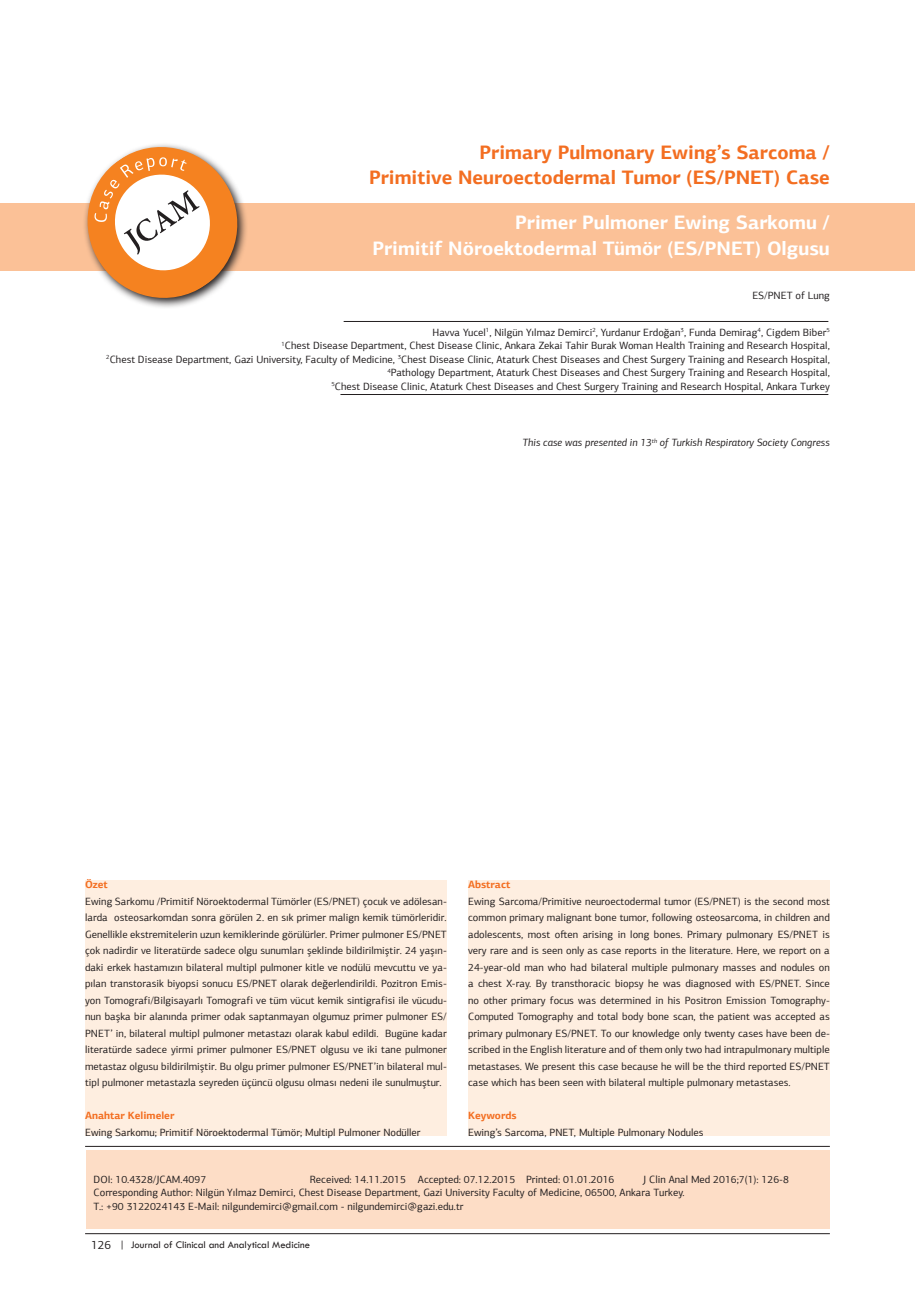
<style>
.page{position:relative;width:915px;height:1306px;background:#fff}
.page>*{position:absolute;margin:0;border:0;box-sizing:border-box;transform-origin:0 0}
.t1{font:700 19.5px/25.5px "PF Agora Sans Pro";color:#f36e21;text-align:right}
.t2{font:700 19.5px/25.5px "PF Agora Sans Pro";color:#fff;text-align:right}
.t3{font:10.5px/16.5px "PF Agora Sans Pro";color:#231f20}
.t4{font:10.5px "Tw Cen";color:#231f20}
.t5{font:italic 10.5px "PF Agora Sans Pro";color:#231f20}
.s1{font-weight:700;color:#f36e21}
.s2{font-family:"PF Agora Sans Pro";font-size:12px}
</style>
<div class="page">
<div style="left:87px;top:1150px;width:742px;height:79px;background:#fdddc6"></div>
<div style="left:0;top:203px;width:914px;height:67px;background:#fbc197"></div>
<hr style="left:85px;top:1146px;width:744px;height:1px;background:#231f20">
<hr style="left:343px;top:321px;width:485px;height:1px;background:#231f20">
<hr style="left:340px;top:394px;width:488px;height:1px;background:#231f20">
<svg style="left:77px;top:144px;width:170px;height:164px"></svg>
<div style="left:85px;top:880px;width:361px;height:255px;background:#feeee0"></div>
<div style="left:468px;top:880px;width:361px;height:255px;background:#feeee0"></div>
<hr style="left:85px;top:1233px;width:744px;height:1px;background:#231f20">
<p class="t1" style="left:369px;top:139px;width:462px">Primary Pulmonary Ewing’s Sarcoma /<br>Primitive Neuroectodermal Tumor (ES/PNET) Case</p>
<p class="t2" style="left:372px;top:210px;width:458px">Primer Pulmoner Ewing Sarkomu /<br>Primitif Nöroektodermal Tümör (ES/PNET) Olgusu</p>
<p class="t3" style="left:752px;top:287px;width:79px">ES/PNET of Lung</p>
<p class="t3" style="left:106px;top:325px;width:724px;line-height:13.5px;text-align:right">Havva Yucel<sup>1</sup>, Nilgün Yılmaz Demirci<sup>2</sup>, Yurdanur Erdoğan<sup>3</sup>, Funda Demirag<sup>4</sup>, Cigdem Biber<sup>5<br>1</sup>Chest Disease Department, Chest Disease Clinic, Ankara Zekai Tahir Burak Woman Health Training and Research Hospital,<br><sup>2</sup>Chest Disease Department, Gazi University, Faculty of Medicine, <sup>3</sup>Chest Disease Clinic, Ataturk Chest Diseases and Chest Surgery Training and Research Hospital, <sup>4</sup>Pathology Department, Ataturk Chest Diseases and Chest Surgery Training and Research Hospital,<br><sup>5</sup>Chest Disease Clinic, Ataturk Chest Diseases and Chest Surgery Training and Research Hospital, Ankara Turkey</p>
<p class="t5" style="left:522px;top:436px;width:309px">This case was presented in 13<sup>th</sup> of Turkish Respiratory Society Congress</p>
<p class="t3" style="left:85px;top:876px;width:363px"><span class="s1">Özet<br></span>Ewing Sarkomu /Primitif Nöroektodermal Tümörler (ES/PNET) çocuk ve adölesan&shy;larda osteosarkomdan sonra görülen 2. en sık primer malign kemik tümörleridir.<br>Genellikle ekstremitelerin uzun kemiklerinde görülürler. Primer pulmoner ES/PNET çok nadirdir ve literatürde sadece olgu sunumları şeklinde bildirilmiştir. 24 yaşın&shy;daki erkek hastamızın bilateral multipl pulmoner kitle ve nodülü mevcuttu ve ya&shy;pılan transtorasik biyopsi sonucu ES/PNET olarak değerlendirildi. Pozitron Emis&shy;yon Tomografi/Bilgisayarlı Tomografi ve tüm vücut kemik sintigrafisi ile vücudu&shy;nun başka bir alanında primer odak saptanmayan olgumuz primer pulmoner ES/ PNET’ in, bilateral multipl pulmoner metastazı olarak kabul edildi. Bugüne kadar literatürde sadece yirmi primer pulmoner ES/PNET olgusu ve iki tane pulmoner metastaz olgusu bildirilmiştir. Bu olgu primer pulmoner ES/PNET’in bilateral mul&shy;tipl pulmoner metastazla seyreden üçüncü olgusu olması nedeni ile sunulmuştur.</p>
<p class="t3" style="left:85px;top:1107px;width:337px"><span class="s1">Anahtar Kelimeler<br></span>Ewing Sarkomu; Primitif Nöroektodermal Tümör; Multipl Pulmoner Nodüller</p>
<p class="t3" style="left:468px;top:876px;width:363px"><span class="s1">Abstract<br></span>Ewing Sarcoma/Primitive neuroectodermal tumor (ES/PNET) is the second most common primary malignant bone tumor, following osteosarcoma, in children and adolescents, most often arising in long bones. Primary pulmonary ES/PNET is very rare and is seen only as case reports in the literature. Here, we report on a 24-year-old man who had bilateral multiple pulmonary masses and nodules on a chest X-ray. By transthoracic biopsy he was diagnosed with ES/PNET. Since no other primary focus was determined in his Positron Emission Tomography-Computed Tomography and total body bone scan, the patient was accepted as primary pulmonary ES/PNET. To our knowledge only twenty cases have been de&shy;scribed in the English literature and of them only two had intrapulmonary multiple metastases. We present this case because he will be the third reported ES/PNET case which has been seen with bilateral multiple pulmonary metastases.</p>
<p class="t3" style="left:468px;top:1107px;width:237px"><span class="s1">Keywords<br></span>Ewing’s Sarcoma, PNET, Multiple Pulmonary Nodules</p>
<p class="t3" style="left:94px;top:1172px;width:696px;line-height:13.5px;text-indent:549px">J Clin Anal Med 2016;7(1): 126-8<br>Corresponding Author: Nilgün Yılmaz Demirci, Chest Disease Department, Gazi University Faculty of Medicine, 06500, Ankara Turkey.<br>T.: +90 3122024143 E-Mail: nilgundemirci@gmail.com - nilgundemirci@gazi.edu.tr</p>
<p class="t3" style="left:94px;top:1170px;width:114px">DOI: 10.4328/JCAM.4097</p>
<p class="t3" style="left:310px;top:1170px;width:306px">Received: 14.11.2015 Accepted: 07.12.2015 Printed: 01.01.2016</p>
<p class="t4" style="left:91px;top:1237px;width:220px"><span class="s2">126</span> | Journal of Clinical and Analytical Medicine</p>
<p class="t4" style="left:89px;top:1243px;width:198px"><span class="s2">1</span> | Journal of Clinical and Analytical Medicine</p>
</div>
